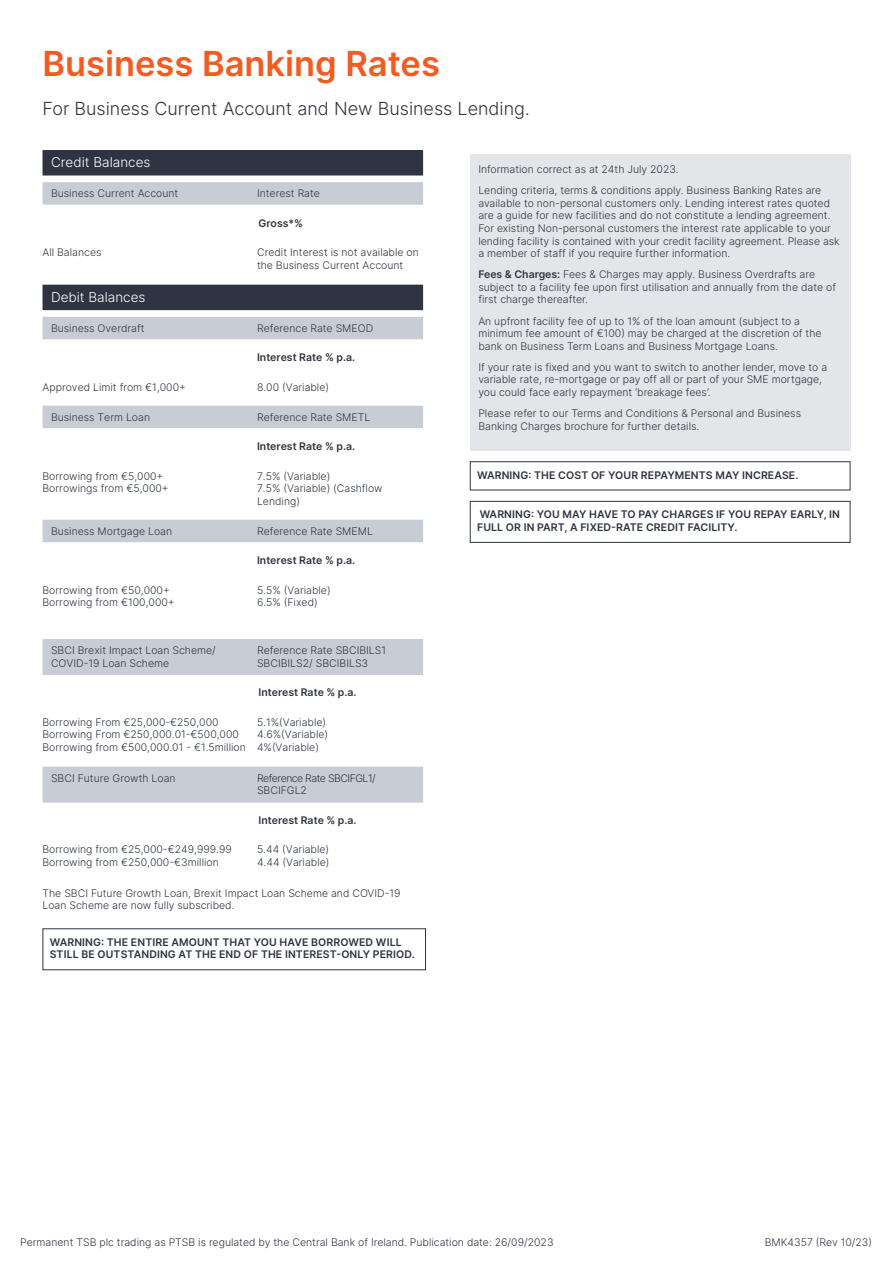
<style>
.page{position:relative;width:893px;height:1263px;background:#fff}
.page>*{position:absolute;margin:0;border:0;box-sizing:border-box;transform-origin:0 0}
.HEADER_FOR_INFO_BROCHURE{font:600 34.5px "Inter";color:#f25b21}
.LARGE_COPY{font:300 18px "Inter";color:#2e3441}
.BODY{font:300 13.5px "Inter";color:#fff}
.BODY-2{font:300 10.5px/12.6px "Inter";color:#2e3441}
.BODY-3{font:600 10.5px/12.6px "Inter";letter-spacing:.01em;color:#2e3441}
.BODY-4{font:300 10.5px/12.6px "Inter";letter-spacing:-.05em;color:#2e3441}
.s1{font-weight:600}
</style>
<div class="page">
<div style="left:43px;top:150px;width:380px;height:25px;background:#2e3441"></div>
<div style="left:43px;top:182px;width:380px;height:23px;background:#c8ccd4"></div>
<div style="left:43px;top:285px;width:380px;height:25px;background:#2e3441"></div>
<div style="left:43px;top:317px;width:380px;height:22px;background:#c8ccd4"></div>
<div style="left:43px;top:406px;width:380px;height:22px;background:#c8ccd4"></div>
<div style="left:43px;top:520px;width:380px;height:22px;background:#c8ccd4"></div>
<div style="left:43px;top:639px;width:380px;height:36px;background:#c8ccd4"></div>
<div style="left:43px;top:767px;width:380px;height:36px;background:#c8ccd4"></div>
<div style="left:43px;top:928px;width:383px;height:42px;border:1px solid #2e3441"></div>
<div style="left:470px;top:154px;width:380px;height:297px;background:#e3e5e9"></div>
<div style="left:470px;top:461px;width:380px;height:29px;border:1px solid #2e3441"></div>
<div style="left:470px;top:501px;width:380px;height:42px;border:1px solid #2e3441"></div>
<p class="HEADER_FOR_INFO_BROCHURE" style="left:43px;top:38px;width:399px">Business Banking Rates</p>
<p class="LARGE_COPY" style="left:43px;top:95px;width:489px">For Business Current Account and New Business Lending.</p>
<p class="BODY" style="left:51px;top:153px;width:101px">Credit Balances</p>
<p class="BODY-2" style="left:51px;top:187px;width:129px">Business Current Account</p>
<p class="BODY-2" style="left:257px;top:187px;width:64px">Interest Rate</p>
<p class="BODY-3" style="left:259px;top:216px;width:46px">Gross*%</p>
<p class="BODY-2" style="left:43px;top:246px;width:60px">All Balances</p>
<p class="BODY-2" style="left:257px;top:246px;width:163px">Credit Interest is not available on the Business Current Account</p>
<p class="BODY" style="left:51px;top:288px;width:96px">Debit Balances</p>
<p class="BODY-2" style="left:51px;top:321px;width:95px">Business Overdraft</p>
<p class="BODY-2" style="left:257px;top:321px;width:118px">Reference Rate SMEOD</p>
<p class="BODY-3" style="left:257px;top:351px;width:100px">Interest Rate % p.a.</p>
<p class="BODY-2" style="left:43px;top:381px;width:145px">Approved Limit from €1,000+</p>
<p class="BODY-2" style="left:257px;top:381px;width:74px">8.00 (Variable)</p>
<p class="BODY-2" style="left:51px;top:410px;width:101px">Business Term Loan</p>
<p class="BODY-2" style="left:257px;top:410px;width:115px">Reference Rate SMETL</p>
<p class="BODY-3" style="left:257px;top:440px;width:100px">Interest Rate % p.a.</p>
<p class="BODY-2" style="left:43px;top:469px;width:122px">Borrowing from €5,000+</p>
<p class="BODY-2" style="left:257px;top:469px;width:75px">7.5% (Variable)</p>
<p class="BODY-2" style="left:43px;top:482px;width:128px">Borrowings from €5,000+</p>
<p class="BODY-2" style="left:257px;top:482px;width:127px">7.5% (Variable) (Cashflow<br>Lending)</p>
<p class="BODY-2" style="left:51px;top:524px;width:123px">Business Mortgage Loan</p>
<p class="BODY-2" style="left:257px;top:524px;width:117px">Reference Rate SMEML</p>
<p class="BODY-3" style="left:257px;top:554px;width:100px">Interest Rate % p.a.</p>
<p class="BODY-2" style="left:43px;top:583px;width:129px">Borrowing from €50,000+</p>
<p class="BODY-2" style="left:257px;top:583px;width:75px">5.5% (Variable)</p>
<p class="BODY-2" style="left:43px;top:596px;width:134px">Borrowing from €100,000+</p>
<p class="BODY-2" style="left:257px;top:596px;width:62px">6.5% (Fixed)</p>
<p class="BODY-2" style="left:51px;top:644px;width:166px">SBCI Brexit Impact Loan Scheme/</p>
<p class="BODY-2" style="left:257px;top:644px;width:131px">Reference Rate SBCIBILS1</p>
<p class="BODY-2" style="left:51px;top:656px;width:120px">COVID-19 Loan Scheme</p>
<p class="BODY-2" style="left:257px;top:656px;width:113px">SBCIBILS2/ SBCIBILS3</p>
<p class="BODY-3" style="left:259px;top:686px;width:100px">Interest Rate % p.a.</p>
<p class="BODY-2" style="left:43px;top:716px;width:178px">Borrowing From €25,000-€250,000</p>
<p class="BODY-2" style="left:257px;top:716px;width:71px">5.1%(Variable)</p>
<p class="BODY-2" style="left:43px;top:728px;width:198px">Borrowing From €250,000.01-€500,000</p>
<p class="BODY-2" style="left:257px;top:728px;width:73px">4.6%(Variable)</p>
<p class="BODY-2" style="left:43px;top:741px;width:278px">Borrowing from €500,000.01 - €1.5million 4%(Variable)</p>
<p class="BODY-2" style="left:51px;top:771px;width:126px">SBCI Future Growth Loan</p>
<p class="BODY-4" style="left:257px;top:771px;width:120px">Reference Rate SBCIFGL1/<br>SBCIFGL2</p>
<p class="BODY-3" style="left:259px;top:813px;width:100px">Interest Rate % p.a.</p>
<p class="BODY-2" style="left:43px;top:843px;width:191px">Borrowing from €25,000-€249,999.99</p>
<p class="BODY-2" style="left:257px;top:843px;width:74px">5.44 (Variable)</p>
<p class="BODY-2" style="left:43px;top:856px;width:178px">Borrowing from €250,000-€3million</p>
<p class="BODY-2" style="left:257px;top:856px;width:74px">4.44 (Variable)</p>
<p class="BODY-2" style="left:43px;top:886px;width:360px">The SBCI Future Growth Loan, Brexit Impact Loan Scheme and COVID-19<br>Loan Scheme are now fully subscribed.</p>
<p class="BODY-3" style="left:50px;top:935px;width:367px">WARNING: THE ENTIRE AMOUNT THAT YOU HAVE BORROWED WILL<br>STILL BE OUTSTANDING AT THE END OF THE INTEREST-ONLY PERIOD.</p>
<p class="BODY-2" style="left:478px;top:163px;width:202px">Information correct as at 24th July 2023.</p>
<p class="BODY-2" style="left:478px;top:184px;width:363px">Lending criteria, terms &amp; conditions apply. Business Banking Rates are available to non-personal customers only. Lending interest rates quoted are a guide for new facilities and do not constitute a lending agreement.<br>For existing Non-personal customers the interest rate applicable to your lending facility is contained with your credit facility agreement. Please ask a member of staff if you require further information.</p>
<p class="BODY-2" style="left:478px;top:268px;width:359px"><span class="s1">Fees &amp; Charges:</span> Fees &amp; Charges may apply. Business Overdrafts are subject to a facility fee upon first utilisation and annually from the date of first charge thereafter.</p>
<p class="BODY-2" style="left:478px;top:314px;width:345px">An upfront facility fee of up to 1% of the loan amount (subject to a minimum fee amount of €100) may be charged at the discretion of the bank on Business Term Loans and Business Mortgage Loans.</p>
<p class="BODY-2" style="left:478px;top:361px;width:350px">If your rate is fixed and you want to switch to another lender, move to a variable rate, re-mortgage or pay off all or part of your SME mortgage, you could face early repayment ‘breakage fees’.</p>
<p class="BODY-2" style="left:478px;top:407px;width:324px">Please refer to our Terms and Conditions &amp; Personal and Business<br>Banking Charges brochure for further details.</p>
<p class="BODY-3" style="left:477px;top:468px;width:323px">WARNING: THE COST OF YOUR REPAYMENTS MAY INCREASE.</p>
<p class="BODY-3" style="left:477px;top:508px;width:364px">WARNING: YOU MAY HAVE TO PAY CHARGES IF YOU REPAY EARLY, IN<br>FULL OR IN PART, A FIXED-RATE CREDIT FACILITY.</p>
<p class="BODY-2" style="left:20px;top:1235px;width:535px">Permanent TSB plc trading as PTSB is regulated by the Central Bank of Ireland. Publication date: 26/09/2023</p>
<p class="BODY-2" style="left:765px;top:1235px;width:109px">BMK4357 (Rev 10/23)</p>
</div>
